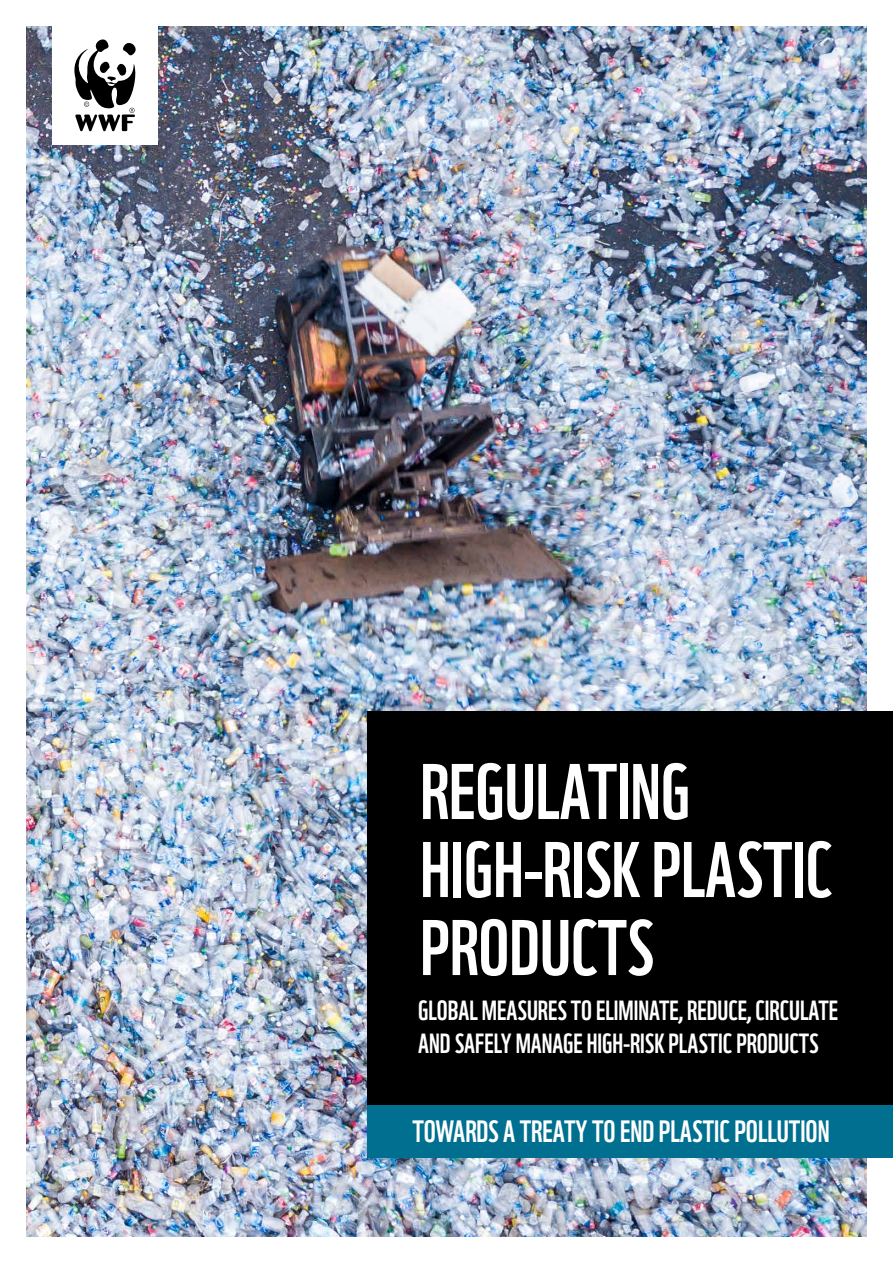
<style>
.page{position:relative;width:893px;height:1263px;background:#fff}
.page>*{position:absolute;margin:0;border:0;box-sizing:border-box;transform-origin:0 0}
.Heading_2{font:76.5px/78px "WWF";color:#fff}
.Table_Head{font:30px "WWF";color:#fff}
.Subhead{font:27px/33px "WWF";color:#fff}
</style>
<div class="page">
<img style="left:26px;top:26px;width:841px;height:1211px">
<div style="left:368px;top:711px;width:525px;height:394px;background:#000"></div>
<div style="left:368px;top:1105px;width:525px;height:53px;background:#006f90"></div>
<div style="left:53px;top:26px;width:105px;height:118px;background:#fff"></div>
<svg style="left:74px;top:39px;width:62px;height:92px"></svg>
<p class="Heading_2" style="left:420px;top:745px;width:414px">REGULATING<br>HIGH-RISK PLASTIC<br>PRODUCTS</p>
<p class="Subhead" style="left:418px;top:991px;width:422px">GLOBAL MEASURES TO ELIMINATE, REDUCE, CIRCULATE<br>AND SAFELY MANAGE HIGH-RISK PLASTIC PRODUCTS</p>
<p class="Table_Head" style="left:412px;top:1108px;width:419px">TOWARDS A TREATY TO END PLASTIC POLLUTION</p>
</div>
